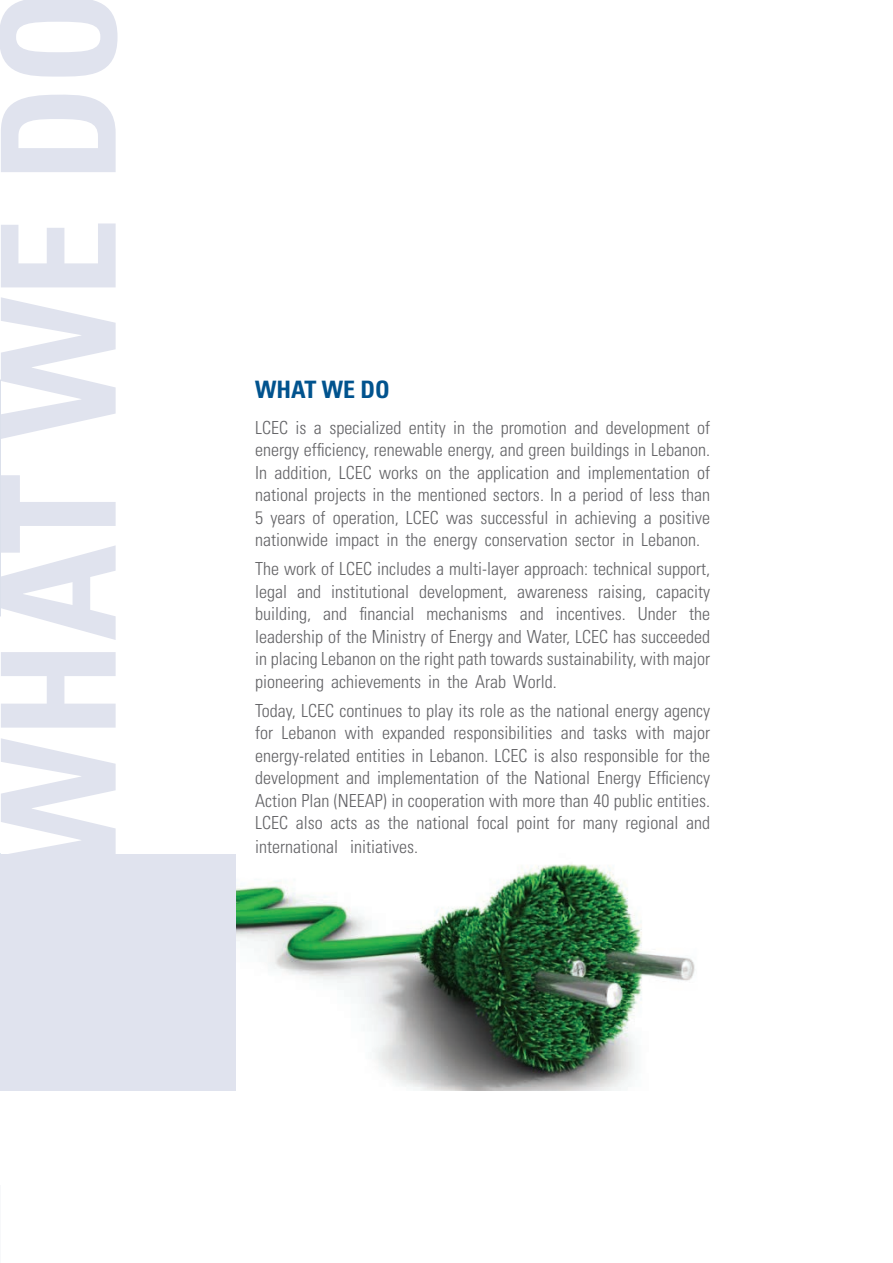
<style>
.page{position:relative;width:893px;height:1263px;background:#fff}
.page>*{position:absolute;margin:0;border:0;box-sizing:border-box;transform-origin:0 0}
.t1{font:700 condensed 159px "Univers";color:#e0e3ee}
.body_text{font:700 condensed 24px "Univers";color:#01538e}
.body_text-2{font:300 condensed 18px/22.5px "Univers";color:#636366;text-align:justify}
</style>
<div class="page">
<div style="left:0;top:854px;width:237px;height:236px;background:#e0e3ee"></div>
<img style="left:237px;top:864px;width:458px;height:226px">
<h1 class="t1" style="left:-38px;top:880px;width:893px;rotate:-90deg">WHAT WE DO</h1>
<p class="body_text" style="left:255px;top:375px;width:136px">WHAT WE DO</p>
<p class="body_text-2" style="left:255px;top:416px;width:457px">LCEC is a specialized entity in the promotion and development of energy efficiency, renewable energy, and green buildings in Lebanon.<br>In addition, LCEC works on the application and implementation of national projects in the mentioned sectors. In a period of less than 5 years of operation, LCEC was successful in achieving a positive nationwide impact in the energy conservation sector in Lebanon.</p>
<p class="body_text-2" style="left:255px;top:557px;width:457px">The work of LCEC includes a multi-layer approach: technical support, legal and institutional development, awareness raising, capacity building, and financial mechanisms and incentives. Under the leadership of the Ministry of Energy and Water, LCEC has succeeded in placing Lebanon on the right path towards sustainability, with major pioneering achievements in the Arab World.</p>
<p class="body_text-2" style="left:255px;top:698px;width:457px">Today, LCEC continues to play its role as the national energy agency for Lebanon with expanded responsibilities and tasks with major energy-related entities in Lebanon. LCEC is also responsible for the development and implementation of the National Energy Efficiency Action Plan (NEEAP) in cooperation with more than 40 public entities.<br>LCEC also acts as the national focal point for many regional and international initiatives.</p>
</div>
